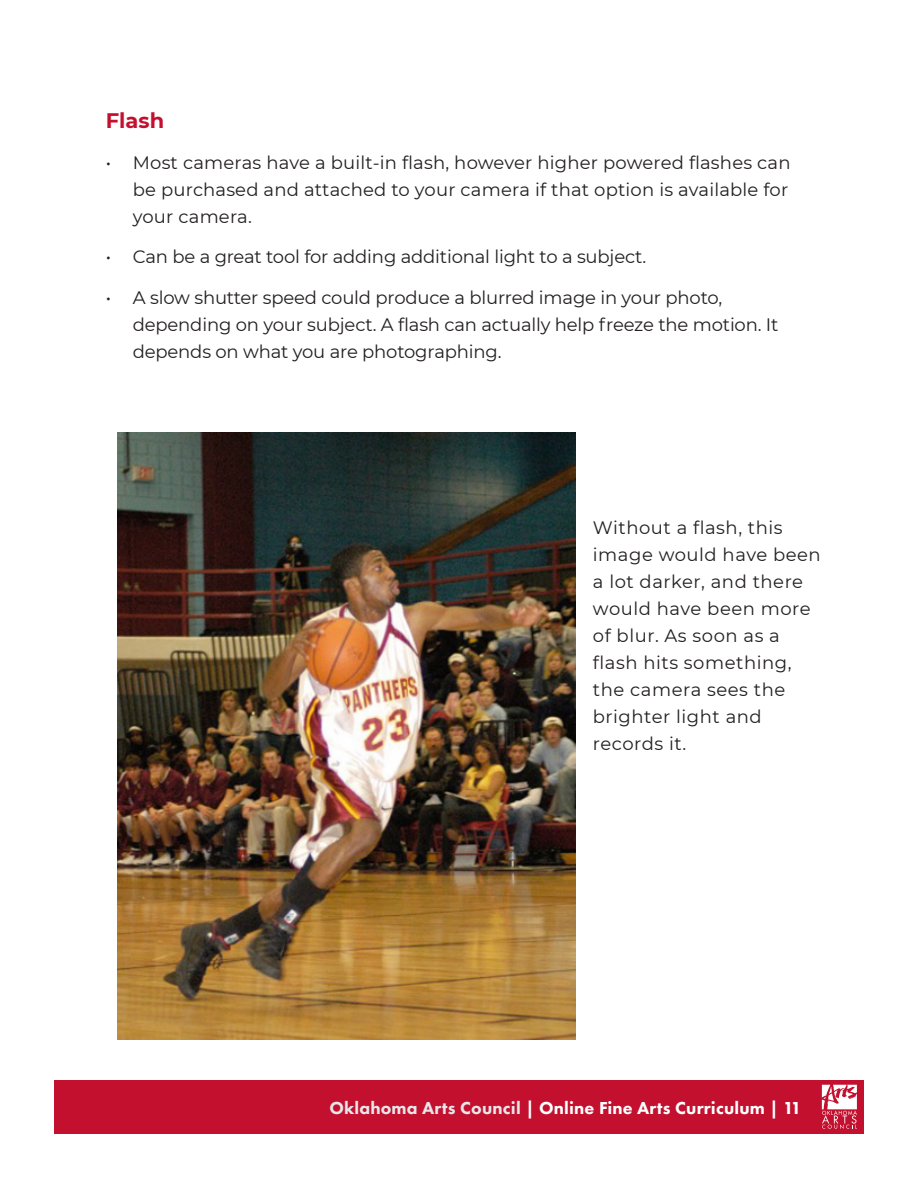
<style>
.page{position:relative;width:918px;height:1188px;background:#fff}
.page>*{position:absolute;margin:0;border:0;box-sizing:border-box;transform-origin:0 0}
.activities{font:700 21px "Montserrat";color:#c3102f}
.activities-2{font:18px/27px "Montserrat";letter-spacing:-.01em;color:#231f20}
.activities-3{font:18px/27px "Montserrat";letter-spacing:.03em;color:#231f20}
.activities-4{font:18px/27px "Montserrat";letter-spacing:.01em;color:#231f20}
.t1{font:800 18px "Futura PT";letter-spacing:.01em;color:#fff}
.s1{color:#e6e7e9}
</style>
<div class="page">
<div style="left:54px;top:1080px;width:810px;height:54px;background:#c3102f"></div>
<svg style="left:822px;top:1085px;width:35px;height:44px"></svg>
<img style="left:118px;top:432px;width:458px;height:608px">
<p class="activities" style="left:106px;top:106px;width:60px">Flash</p>
<p class="activities-4" style="left:133px;top:148px;width:659px;text-indent:-27px">• Most cameras have a built-in flash, however higher powered flashes can be purchased and attached to your camera if that option is available for your camera.</p>
<p class="activities-2" style="left:106px;top:243px;width:542px">• Can be a great tool for adding additional light to a subject.</p>
<p class="activities-2" style="left:133px;top:283px;width:647px;text-indent:-27px">• A slow shutter speed could produce a blurred image in your photo, depending on your subject. A flash can actually help freeze the motion. It depends on what you are photographing.</p>
<p class="activities-3" style="left:593px;top:513px;width:229px">Without a flash, this image would have been a lot darker, and there would have been more of blur. As soon as a flash hits something, the camera sees the brighter light and records it.</p>
<p class="t1" style="left:330px;top:1097px;width:474px"><span class="s1">Oklahoma Arts Council</span> | Online Fine Arts Curriculum | 11</p>
</div>
